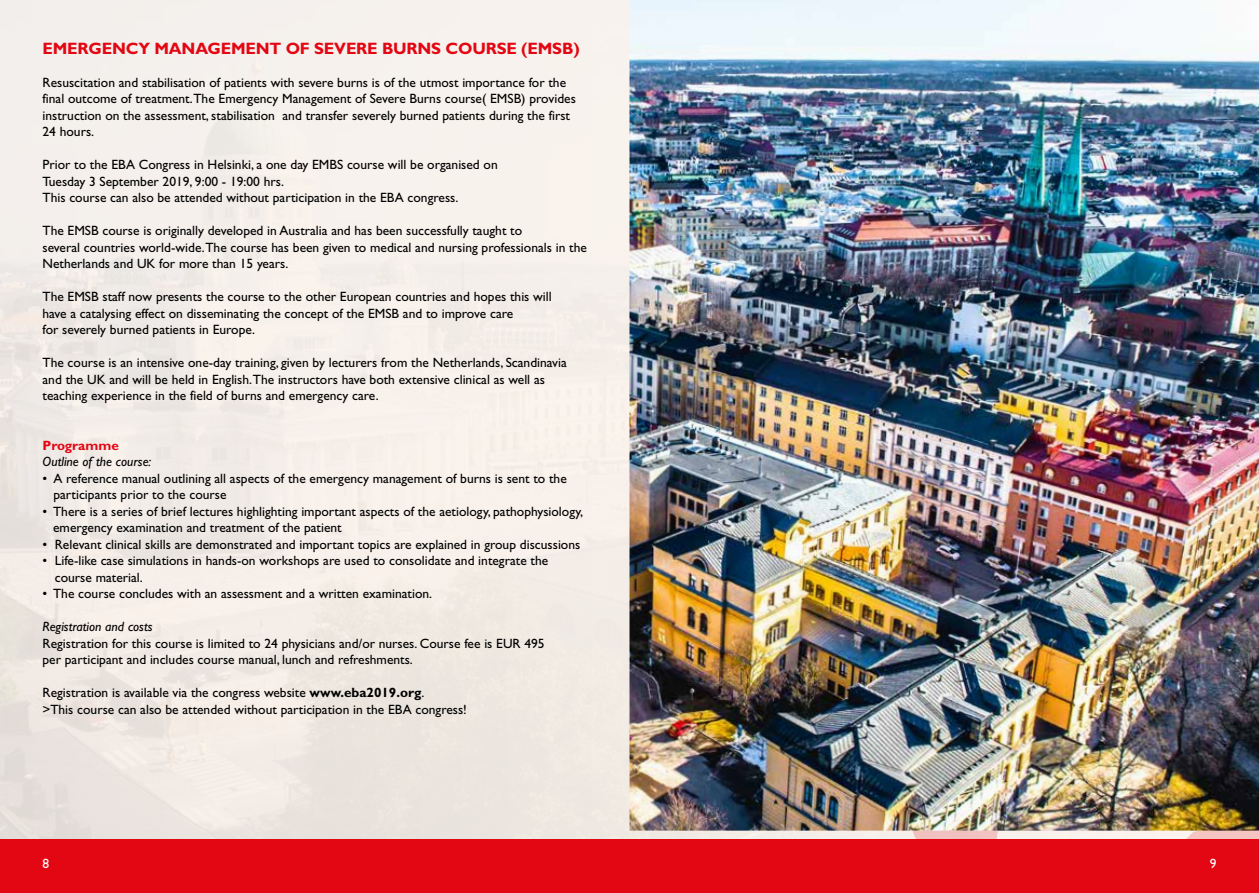
<style>
.page{position:relative;width:1259px;height:893px;background:#fff}
.page>*{position:absolute;margin:0;border:0;box-sizing:border-box;transform-origin:0 0}
.t1{font:700 16.5px "Gill Sans Std";letter-spacing:-.01em;color:#e30613}
.t2{font:13.5px/16.5px "Gill Sans Std";color:#000}
.t3{font:italic 13.5px "Gill Sans Std";color:#000}
.t4{font:700 13.5px "Gill Sans Std";color:#e30613}
.t5{font:13.5px "Gill Sans Std";color:#fff}
.s1{font-weight:700}
</style>
<div class="page">
<div style="left:0;top:839px;width:1259px;height:54px;background:#e30613"></div>
<img style="left:629px;top:0;width:630px;height:831px">
<p class="t1" style="left:43px;top:38px;width:539px">EMERGENCY MANAGEMENT OF SEVERE BURNS COURSE (EMSB)</p>
<p class="t2" style="left:43px;top:74px;width:535px">Resuscitation and stabilisation of patients with severe burns is of the utmost importance for the final outcome of treatment.The Emergency Management of Severe Burns course( EMSB) provides instruction on the assessment, stabilisation and transfer severely burned patients during the first 24 hours.</p>
<p class="t2" style="left:43px;top:157px;width:457px">Prior to the EBA Congress in Helsinki, a one day EMBS course will be organised on<br>Tuesday 3 September 2019, 9:00 - 19:00 hrs.<br>This course can also be attended without participation in the EBA congress.</p>
<p class="t2" style="left:43px;top:223px;width:546px">The EMSB course is originally developed in Australia and has been successfully taught to<br>several countries world-wide.The course has been given to medical and nursing professionals in the<br>Netherlands and UK for more than 15 years.</p>
<p class="t2" style="left:43px;top:289px;width:511px">The EMSB staff now presents the course to the other European countries and hopes this will have a catalysing effect on disseminating the concept of the EMSB and to improve care<br>for severely burned patients in Europe.</p>
<p class="t2" style="left:43px;top:355px;width:526px">The course is an intensive one-day training, given by lecturers from the Netherlands, Scandinavia and the UK and will be held in English.The instructors have both extensive clinical as well as teaching experience in the field of burns and emergency care.</p>
<p class="t4" style="left:43px;top:437px;width:78px">Programme</p>
<p class="t3" style="left:43px;top:454px;width:110px">Outline of the course:</p>
<p class="t2" style="left:53px;top:470px;width:515px;text-indent:-11px">• A reference manual outlining all aspects of the emergency management of burns is sent to the participants prior to the course</p>
<p class="t2" style="left:53px;top:503px;width:531px;text-indent:-11px">• There is a series of brief lectures highlighting important aspects of the aetiology, pathophysiology, emergency examination and treatment of the patient</p>
<p class="t2" style="left:43px;top:536px;width:539px">• Relevant clinical skills are demonstrated and important topics are explained in group discussions</p>
<p class="t2" style="left:55px;top:553px;width:495px;text-indent:-12px">• Life-like case simulations in hands-on workshops are used to consolidate and integrate the course material.</p>
<p class="t2" style="left:43px;top:586px;width:391px">• The course concludes with an assessment and a written examination.</p>
<p class="t3" style="left:43px;top:619px;width:112px">Registration and costs</p>
<p class="t2" style="left:43px;top:635px;width:504px">Registration for this course is limited to 24 physicians and/or nurses. Course fee is EUR 495 per participant and includes course manual, lunch and refreshments.</p>
<p class="t2" style="left:43px;top:684px;width:426px">Registration is available via the congress website <span class="s1">www.eba2019.org</span>.<br>&gt;This course can also be attended without participation in the EBA congress!</p>
<p class="t5" style="left:43px;top:856px;width:8px">8</p>
<p class="t5" style="left:1209px;top:856px;width:8px">9</p>
</div>
